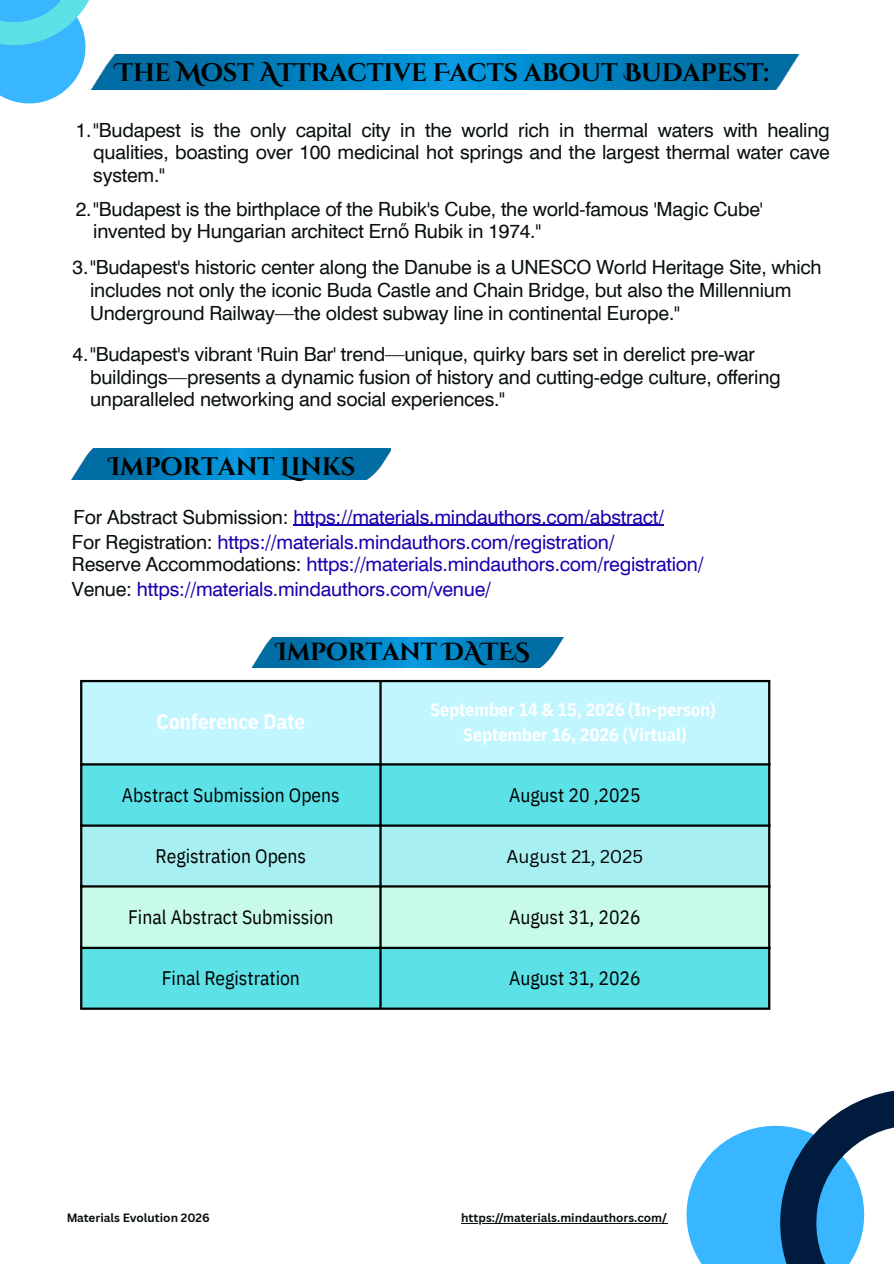
<style>
.page{position:relative;width:894px;height:1264px;background:#fff}
.page>*{position:absolute;margin:0;border:0;box-sizing:border-box;transform-origin:0 0}
.t1{font:700 25.35px "Cinzel Decorative";letter-spacing:-.01em;color:#000}
.t2{font:700 24.75px "Cinzel Decorative";letter-spacing:-.01em;color:#000}
.t3{font:700 21px "IBM Plex Sans Cond";color:#fff}
.t4{font:19.5px/22.5px "Swiss 721 Devanagari";letter-spacing:-.01em;color:#090f10}
.t5{font:19.5px/22.5px "Swiss 721 Devanagari";letter-spacing:-.01em;color:#1800ad}
.t6{font:19.5px "IBM Plex Sans Cond";color:#000}
.t7{font:700 18px/24.8px "IBM Plex Sans Cond";color:#fff;text-align:center}
.t8{font:18px "Canva Sans";color:#000}
.t9{font:700 11.7px "Canva Sans";color:#090f10}
.s1{color:#090f10}
</style>
<div class="page">
<svg style="left:651px;top:1091px;width:242px;height:172px"></svg>
<svg style="left:0;top:0;width:134px;height:104px"></svg>
<img style="left:57px;top:54px;width:743px;height:35px">
<img style="left:71px;top:448px;width:320px;height:32px">
<hr style="left:293px;top:524px;width:370px;height:2px;background:#1800ad">
<div style="left:82px;top:682px;width:685px;height:81px;background:#c2f6ff"></div>
<div style="left:82px;top:765px;width:685px;height:242px;background:#5ce1e6"></div>
<svg style="left:82px;top:826px;width:685px;height:120px;background:#b4f1e9"></svg>
<hr style="left:80px;top:682px;width:2px;height:325px;background:#000">
<hr style="left:379px;top:682px;width:2px;height:325px;background:#000">
<hr style="left:767px;top:682px;width:3px;height:325px;background:#000">
<hr style="left:80px;top:680px;width:690px;height:2px;background:#000">
<hr style="left:80px;top:763px;width:690px;height:2px;background:#000">
<hr style="left:80px;top:824px;width:690px;height:2px;background:#000">
<hr style="left:80px;top:885px;width:690px;height:2px;background:#000">
<hr style="left:80px;top:946px;width:690px;height:3px;background:#000">
<hr style="left:80px;top:1007px;width:690px;height:2px;background:#000">
<img style="left:251px;top:637px;width:312px;height:31px">
<hr style="left:461px;top:1222px;width:206px;height:1px;background:#090f10">
<p class="t1" style="left:116px;top:56px;width:654px">THE MOST ATTRACTIVE FACTS ABOUT BUDAPEST:</p>
<p class="t4" style="left:93px;top:119px;width:738px;text-align:justify;text-indent:-18px">1."Budapest is the only capital city in the world rich in thermal waters with healing qualities, boasting over 100 medicinal hot springs and the largest thermal water cave system."</p>
<p class="t4" style="left:93px;top:198px;width:671px;text-indent:-18px">2."Budapest is the birthplace of the Rubik's Cube, the world-famous 'Magic Cube' invented by Hungarian architect Ern Rubik in 1974."</p>
<p class="t4" style="left:90px;top:256px;width:732px;text-indent:-18px">3."Budapest's historic center along the Danube is a UNESCO World Heritage Site, which includes not only the iconic Buda Castle and Chain Bridge, but also the Millennium<br>Underground Railway—the oldest subway line in continental Europe."</p>
<p class="t4" style="left:90px;top:343px;width:692px;text-indent:-18px">4."Budapest's vibrant 'Ruin Bar' trend—unique, quirky bars set in derelict pre-war buildings—presents a dynamic fusion of history and cutting-edge culture, offering unparalleled networking and social experiences."</p>
<p class="t1" style="left:109px;top:450px;width:248px">IMPORTANT LINKS</p>
<p class="t5" style="left:74px;top:505px;width:591px"><span class="s1">For Abstract Submission:</span> https://materials.mindauthors.com/abstract/</p>
<p class="t5" style="left:72px;top:530px;width:633px"><span class="s1">For Registration:</span> https://materials.mindauthors.com/registration/<br><span class="s1">Reserve Accommodations:</span> https://materials.mindauthors.com/registration/</p>
<p class="t5" style="left:72px;top:578px;width:420px"><span class="s1">Venue:</span> https://materials.mindauthors.com/venue/</p>
<p class="t2" style="left:276px;top:636px;width:255px">IMPORTANT DATES</p>
<p class="t3" style="left:157px;top:708px;width:150px">Conference Date</p>
<p class="t7" style="left:430px;top:696px;width:287px">September 14 &amp; 15, 2026 (In-person)<br>September 16, 2026 (Virtual)</p>
<p class="t6" style="left:122px;top:781px;width:219px">Abstract Submission Opens</p>
<p class="t6" style="left:509px;top:781px;width:133px">August 20 ,2025</p>
<p class="t6" style="left:155px;top:842px;width:152px">Registration Opens</p>
<p class="t8" style="left:506px;top:843px;width:138px">August 21, 2025</p>
<p class="t6" style="left:128px;top:903px;width:207px">Final Abstract Submission</p>
<p class="t6" style="left:509px;top:903px;width:133px">August 31, 2026</p>
<p class="t6" style="left:162px;top:965px;width:140px">Final Registration</p>
<p class="t6" style="left:509px;top:965px;width:133px">August 31, 2026</p>
<p class="t9" style="left:66px;top:1208px;width:145px">Materials Evolution 2026</p>
<p class="t9" style="left:461px;top:1208px;width:207px">https://materials.mindauthors.com/</p>
</div>
